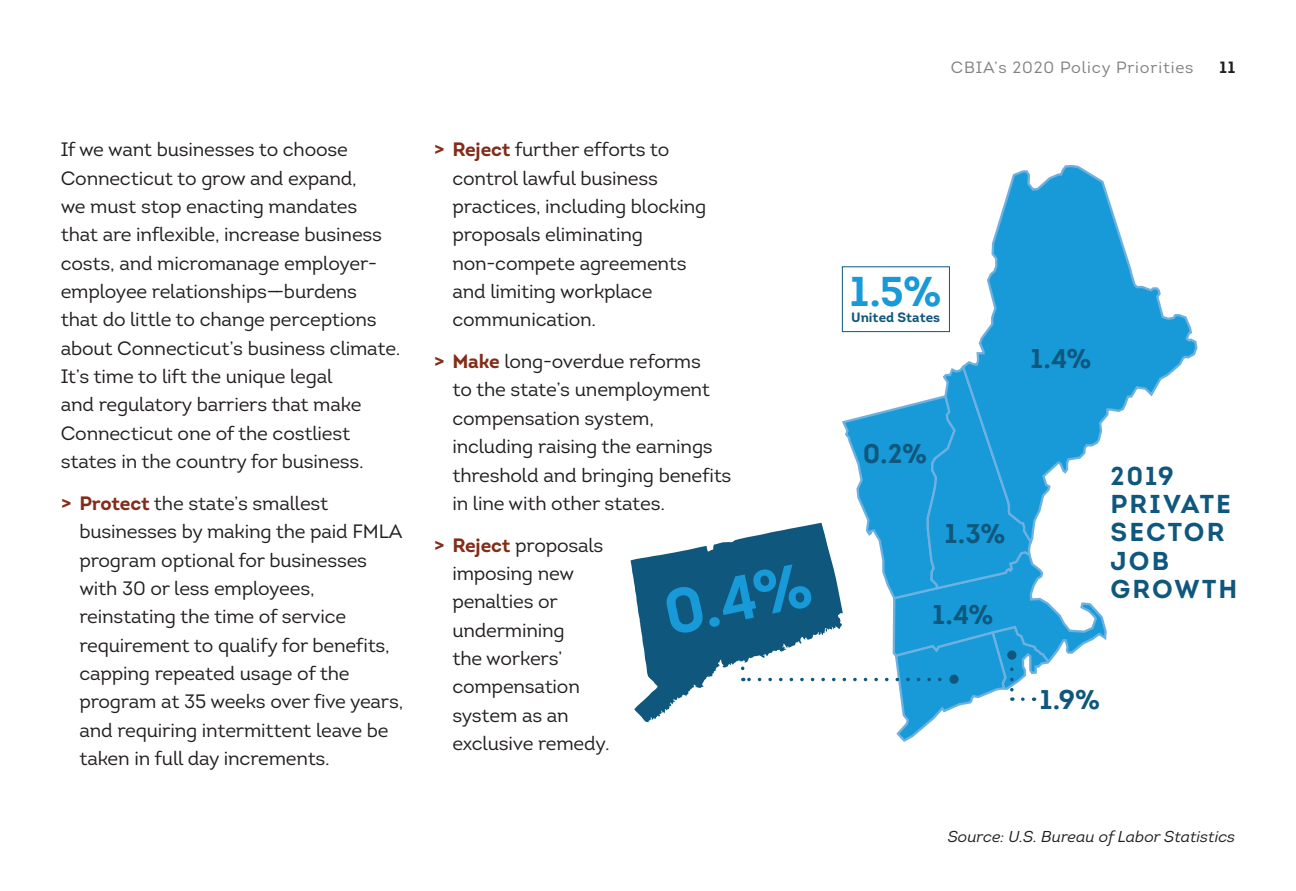
<style>
.page{position:relative;width:1296px;height:891px;background:#fff}
.page>*{position:absolute;margin:0;border:0;box-sizing:border-box;transform-origin:0 0}
.t1{font:700 63px "Intro";color:#179ad7}
.t2{font:700 41.62px "Intro";color:#179ad7}
.t3{font:700 27px "Intro";color:#0f577d}
.t4{font:700 25.88px/28.1px "Intro";letter-spacing:.075em;color:#0f577d}
.t5{font:19.35px/28.3px "Intro";letter-spacing:-.01em;color:#231f20}
.t6{font:16.2px "Intro";letter-spacing:.05em;color:#808285}
.t7{font:700 16.2px "Intro";color:#231f20}
.t8{font:italic 15.75px "Intro";color:#231f20}
.t9{font:700 13.5px "Intro";color:#0f577d}
.s1{font-weight:700;color:#832c19}
</style>
<div class="page">
<svg style="left:968px;top:164px;width:230px;height:252px"></svg>
<svg style="left:631px;top:362px;width:477px;height:380px"></svg>
<div style="left:948px;top:673px;width:12px;height:12px;background:#0f577d;border-radius:50%"></div>
<div style="left:946px;top:672px;width:16px;height:15px;border:3px solid #179ad7;border-radius:50%"></div>
<div style="left:1006px;top:649px;width:12px;height:12px;background:#0f577d;border-radius:50%"></div>
<div style="left:1004px;top:648px;width:15px;height:15px;border:3px solid #179ad7;border-radius:50%"></div>
<div style="left:842px;top:266px;width:108px;height:66px;border:1px solid #0f577d"></div>
<p class="t5" style="left:61px;top:135px;width:341px">If we want businesses to choose Connecticut to grow and expand,<br>we must stop enacting mandates<br>that are inflexible, increase business costs, and micromanage employer&shy;employee relationships—-burdens<br>that do little to change perceptions about Connecticut’s business climate.<br>It’s time to lift the unique legal<br>and regulatory barriers that make Connecticut one of the costliest states in the country for business.</p>
<p class="t5" style="left:79px;top:489px;width:325px;text-indent:-19px"><span class="s1">&gt; Protect</span> the state’s smallest businesses by making the paid FMLA program optional for businesses with 30 or less employees, reinstating the time of service requirement to qualify for benefits, capping repeated usage of the program at 35 weeks over five years, and requiring intermittent leave be taken in full day increments.</p>
<p class="t5" style="left:452px;top:135px;width:255px;text-indent:-19px"><span class="s1">&gt; Reject</span> further efforts to control lawful business practices, including blocking proposals eliminating non-compete agreements and limiting workplace communication.</p>
<p class="t5" style="left:452px;top:347px;width:281px;text-indent:-19px"><span class="s1">&gt; Make</span> long-overdue reforms<br>to the state’s unemployment compensation system, including raising the earnings threshold and bringing benefits in line with other states.</p>
<p class="t5" style="left:452px;top:531px;width:159px;text-indent:-19px"><span class="s1">&gt; Reject</span> proposals imposing new penalties or undermining<br>the workers’ compensation system as an exclusive remedy.</p>
<h1 class="t1" style="left:656px;top:575px;width:151px;rotate:-12deg">0.4%</h1>
<p class="t6" style="left:951px;top:57px;width:244px">CBIA’s 2020 Policy Priorities</p>
<p class="t7" style="left:1220px;top:57px;width:17px">11</p>
<h2 class="t2" style="left:850px;top:264px;width:93px">1.5%</h2>
<p class="t9" style="left:851px;top:309px;width:90px">United States</p>
<h3 class="t3" style="left:1030px;top:341px;width:63px">1.4%</h3>
<h3 class="t3" style="left:863px;top:436px;width:66px">0.2%</h3>
<h3 class="t3" style="left:945px;top:517px;width:62px">1.3%</h3>
<h3 class="t3" style="left:932px;top:597px;width:63px">1.4%</h3>
<h3 class="t4" style="left:1111px;top:462px;width:128px">2019<br>PRIVATE<br>SECTOR<br>JOB<br>GROWTH</h3>
<h3 class="t3" style="left:1040px;top:683px;width:62px">1.9%</h3>
<p class="t8" style="left:948px;top:827px;width:289px">Source: U.S. Bureau of Labor Statistics</p>
</div>
